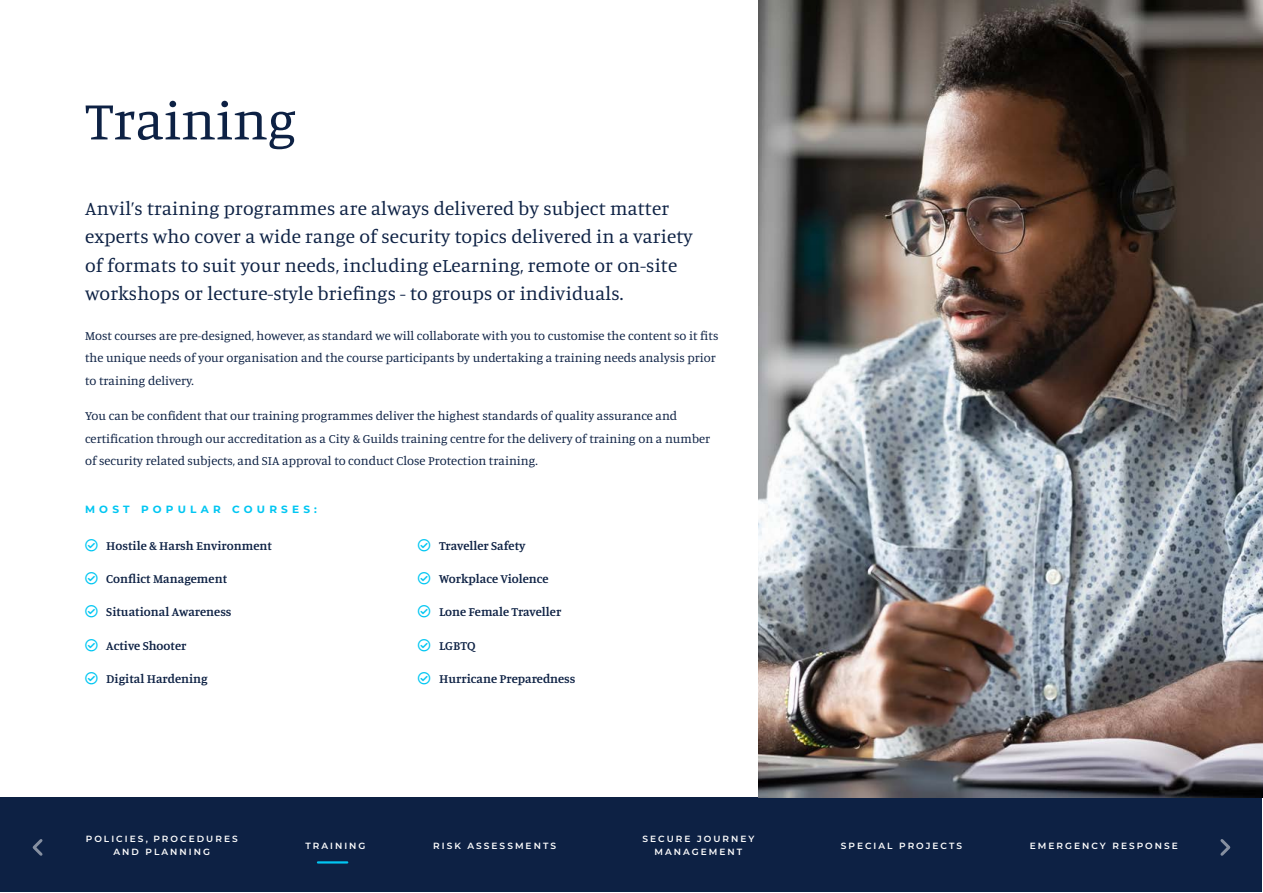
<style>
.page{position:relative;width:1263px;height:893px;background:#fff}
.page>*{position:absolute;margin:0;border:0;box-sizing:border-box;transform-origin:0 0}
.t1{font:55.5px "Manuale";color:#0d2144}
.t2{font:19.5px/28.5px "Manuale";letter-spacing:.01em;color:#0d2144}
.t3{font:12.75px/22.5px "Manuale";color:#0d2144}
.t4{font:600 12.75px "Manuale";color:#0d2144}
.t5{font:700 10.5px "Montserrat";letter-spacing:.4em;color:#01c6f2}
.t6{font:600 9px/13.5px "Montserrat";letter-spacing:.225em;color:#fff;text-align:center}
</style>
<div class="page">
<div style="left:1px;top:797px;width:1261px;height:95px;background:#0d2144"></div>
<svg style="left:1220px;top:839px;width:11px;height:17px"></svg>
<svg style="left:32px;top:839px;width:11px;height:17px"></svg>
<img style="left:759px;top:0;width:504px;height:797px">
<hr style="left:318px;top:861px;width:29px;height:2px;background:#01c6f2">
<h1 class="t1" style="left:85px;top:85px;width:212px">Training</h1>
<p class="t2" style="left:85px;top:193px;width:609px">Anvil’s training programmes are always delivered by subject matter experts who cover a wide range of security topics delivered in a variety of formats to suit your needs, including eLearning, remote or on-site workshops or lecture-style briefings - to groups or individuals.</p>
<p class="t3" style="left:85px;top:324px;width:635px">Most courses are pre-designed, however, as standard we will collaborate with you to customise the content so it fits the unique needs of your organisation and the course participants by undertaking a training needs analysis prior to training delivery.</p>
<p class="t3" style="left:85px;top:404px;width:627px">You can be confident that our training programmes deliver the highest standards of quality assurance and certification through our accreditation as a City &amp; Guilds training centre for the delivery of training on a number of security related subjects, and SIA approval to conduct Close Protection training.</p>
<p class="t5" style="left:85px;top:501px;width:233px">MOST POPULAR COURSES:</p>
<p class="t4" style="left:106px;top:538px;width:167px">Hostile &amp; Harsh Environment</p>
<p class="t4" style="left:106px;top:571px;width:122px">Conflict Management</p>
<p class="t4" style="left:106px;top:604px;width:127px">Situational Awareness</p>
<p class="t4" style="left:106px;top:637px;width:82px">Active Shooter</p>
<p class="t4" style="left:106px;top:670px;width:103px">Digital Hardening</p>
<p class="t4" style="left:439px;top:538px;width:88px">Traveller Safety</p>
<p class="t4" style="left:439px;top:571px;width:111px">Workplace Violence</p>
<p class="t4" style="left:439px;top:604px;width:124px">Lone Female Traveller</p>
<p class="t4" style="left:439px;top:637px;width:38px">LGBTQ</p>
<p class="t4" style="left:439px;top:670px;width:138px">Hurricane Preparedness</p>
<p class="t6" style="left:86px;top:832px;width:153px">POLICIES, PROCEDURES<br>AND PLANNING</p>
<p class="t6" style="left:305px;top:838px;width:62px">TRAINING</p>
<p class="t6" style="left:433px;top:838px;width:124px">RISK ASSESSMENTS</p>
<p class="t6" style="left:841px;top:838px;width:123px">SPECIAL PROJECTS</p>
<p class="t6" style="left:1030px;top:838px;width:150px">EMERGENCY RESPONSE</p>
<p class="t6" style="left:642px;top:832px;width:113px">SECURE JOURNEY<br>MANAGEMENT</p>
</div>
